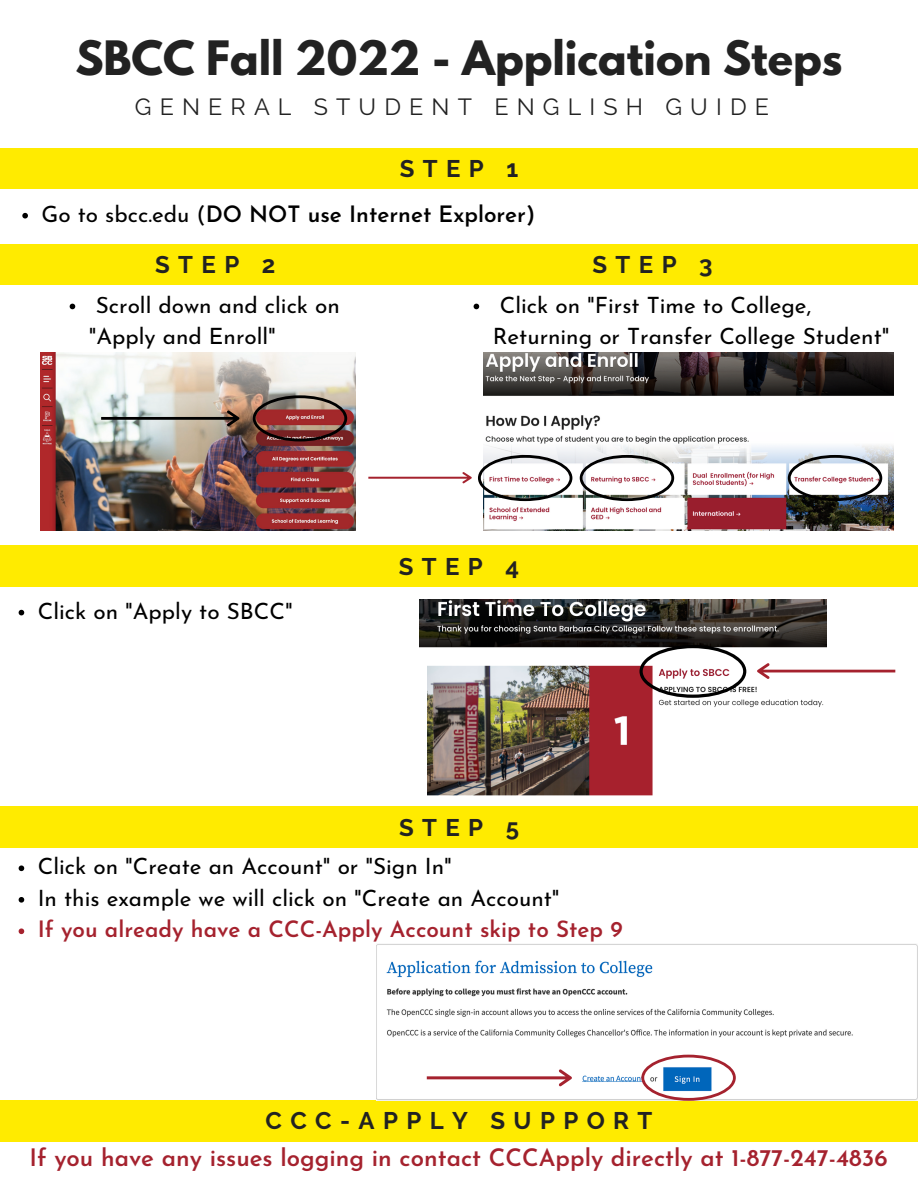
<style>
.page{position:relative;width:918px;height:1188px;background:#fff}
.page>*{position:absolute;margin:0;border:0;box-sizing:border-box;transform-origin:0 0}
.t1{font:700 42px "League Spartan";color:#222}
.t2{font:600 24px "Josefin Sans";color:#a5222e}
.t3{font:700 24px "Raleway";letter-spacing:.35em;color:#222}
.t4{font:23.4px "Raleway";letter-spacing:.35em;color:#222}
.t5{font:22.5px/31.5px "Josefin Sans";color:#000}
.t6{font:600 22.5px "Josefin Sans";color:#a5222e}
.t7{font:600 22.5px "Josefin Sans";color:#000}
.s1{font-weight:400}
</style>
<div class="page">
<div style="left:0;top:148px;width:918px;height:41px;background:#ffeb00"></div>
<div style="left:0;top:244px;width:918px;height:41px;background:#ffeb00"></div>
<div style="left:0;top:546px;width:918px;height:40px;background:#ffeb00"></div>
<img style="left:41px;top:352px;width:315px;height:179px">
<svg style="left:101px;top:410px;width:138px;height:16px;background:#a1a097"></svg>
<img style="left:253px;top:395px;width:94px;height:46px">
<img style="left:483px;top:352px;width:411px;height:179px">
<svg style="left:478px;top:455px;width:94px;height:46px"></svg>
<svg style="left:580px;top:455px;width:94px;height:46px"></svg>
<svg style="left:788px;top:455px;width:94px;height:46px"></svg>
<svg style="left:368px;top:472px;width:104px;height:11px"></svg>
<img style="left:419px;top:600px;width:408px;height:195px">
<svg style="left:639px;top:645px;width:107px;height:53px"></svg>
<svg style="left:757px;top:663px;width:138px;height:16px"></svg>
<div style="left:0;top:807px;width:918px;height:40px;background:#ffeb00"></div>
<div style="left:0;top:1101px;width:918px;height:40px;background:#ffeb00"></div>
<img style="left:376px;top:944px;width:541px;height:157px">
<svg style="left:427px;top:1069px;width:145px;height:17px"></svg>
<svg style="left:641px;top:1055px;width:95px;height:46px"></svg>
<svg style="left:22px;top:213px;width:6px;height:6px"></svg>
<svg style="left:70px;top:304px;width:5px;height:5px"></svg>
<svg style="left:19px;top:610px;width:5px;height:5px"></svg>
<svg style="left:19px;top:865px;width:5px;height:6px"></svg>
<svg style="left:19px;top:897px;width:5px;height:6px"></svg>
<svg style="left:19px;top:928px;width:5px;height:6px"></svg>
<svg style="left:474px;top:304px;width:5px;height:5px"></svg>
<p class="t1" style="left:75px;top:37px;width:769px">SBCC Fall 2022 - Application Steps</p>
<p class="t4" style="left:135px;top:93px;width:636px">GENERAL STUDENT ENGLISH GUIDE</p>
<p class="t3" style="left:400px;top:154px;width:120px">STEP 1</p>
<p class="t7" style="left:41px;top:205px;width:495px"><span class="s1">Go to sbcc.edu (</span>DO NOT use Internet Explorer)</p>
<p class="t3" style="left:155px;top:250px;width:122px">STEP 2</p>
<p class="t3" style="left:592px;top:250px;width:122px">STEP 3</p>
<p class="t5" style="left:96px;top:291px;width:246px">Scroll down and click on</p>
<p class="t5" style="left:89px;top:323px;width:189px">"Apply and Enroll"</p>
<p class="t5" style="left:493px;top:291px;width:398px;text-indent:7px">Click on "First Time to College,<br>Returning or Transfer College Student"</p>
<p class="t5" style="left:38px;top:597px;width:256px">Click on "Apply to SBCC"</p>
<p class="t3" style="left:399px;top:552px;width:122px">STEP 4</p>
<p class="t3" style="left:399px;top:813px;width:121px">STEP 5</p>
<p class="t5" style="left:38px;top:853px;width:416px">Click on "Create an Account" or "Sign In"</p>
<p class="t5" style="left:38px;top:885px;width:523px">In this example we will click on "Create an Account"</p>
<p class="t6" style="left:38px;top:921px;width:586px">If you already have a CCC-Apply Account skip to Step 9</p>
<p class="t3" style="left:266px;top:1107px;width:388px">CCC-APPLY SUPPORT</p>
<p class="t2" style="left:29px;top:1148px;width:860px">If you have any issues logging in contact CCCApply directly at 1-877-247-4836</p>
</div>
